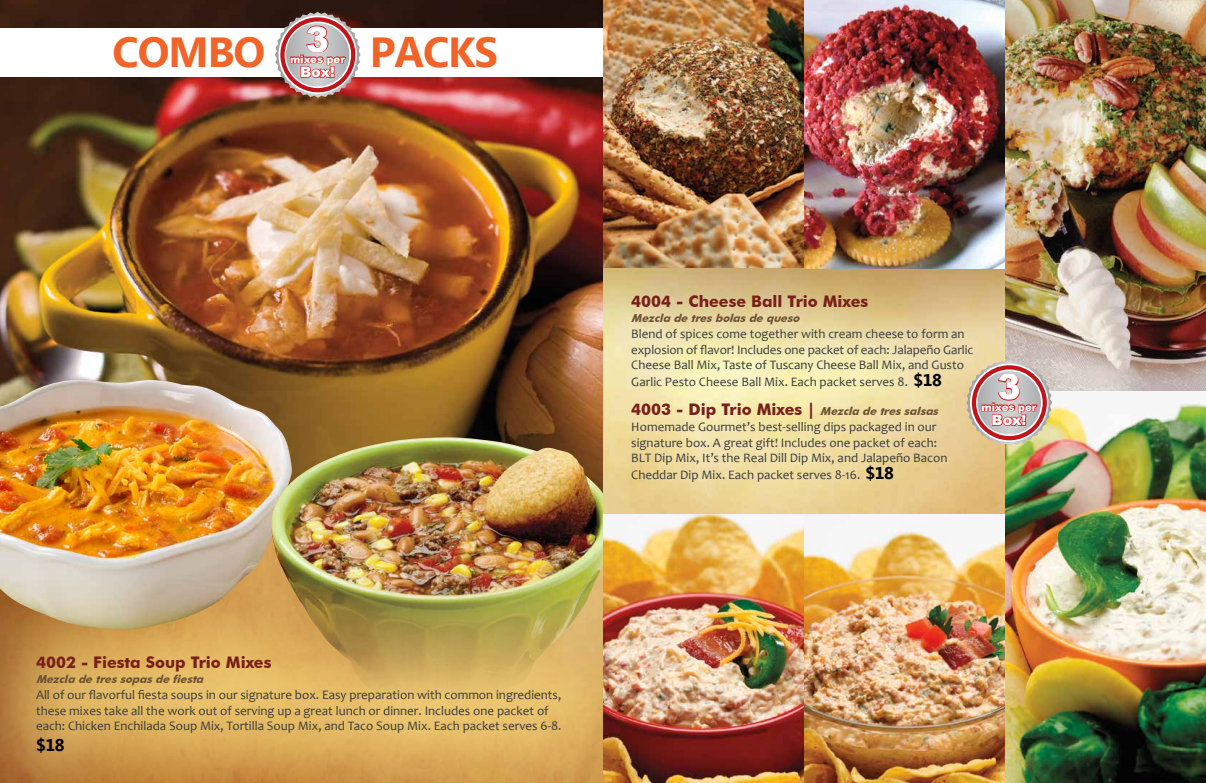
<style>
.page{position:relative;width:1206px;height:783px;background:#fff}
.page>*{position:absolute;margin:0;border:0;box-sizing:border-box;transform-origin:0 0}
.t1{font:700 42px "Ebrima";letter-spacing:-.025em;color:#f26327}
.t2{font:900 34.8px "Arial";color:#fff}
.t3{font:700 17px "Lao UI";color:#000}
.t4{font:700 16px "Futura BT";color:#781f19}
.t5{font:900 14.5px "Arial";letter-spacing:-.02em;color:#fff}
.t6{font:13px/15.6px "Candara";color:#393b3c}
.t7{font:italic 700 11px "Futura BT";color:#6c4f33}
.t8{font:900 10.2px "Arial";color:#fff}
.s1{font-family:"Lao UI";font-weight:700;font-size:17px;color:#000}
.s2{font-style:italic;font-size:11px;color:#6c4f33}
</style>
<div class="page">
<img style="left:603px;top:268px;width:402px;height:247px">
<img style="left:0;top:0;width:603px;height:437px">
<img style="left:0;top:378px;width:292px;height:190px">
<img style="left:271px;top:437px;width:332px;height:131px">
<div style="left:0;top:28px;width:603px;height:49px;background:#fff"></div>
<div style="left:0;top:568px;width:648px;height:215px;background:#fee082;opacity:.65"></div>
<img style="left:275px;top:12px;width:86px;height:86px">
<img style="left:1005px;top:0;width:201px;height:783px">
<img style="left:603px;top:0;width:402px;height:268px">
<img style="left:603px;top:515px;width:402px;height:268px">
<svg style="left:966px;top:360px;width:86px;height:86px;background:#cfa298"></svg>
<h2 class="t2" style="left:306px;top:14px;width:25px">3</h2>
<p class="t5" style="left:300px;top:61px;width:36px">Box!</p>
<h1 class="t1" style="left:113px;top:21px;width:154px">COMBO</h1>
<h1 class="t1" style="left:370px;top:21px;width:130px">PACKS</h1>
<p class="t8" style="left:290px;top:52px;width:56px">mixes per</p>
<p class="t4" style="left:36px;top:653px;width:237px">4002 - Fiesta Soup Trio Mixes</p>
<p class="t7" style="left:36px;top:673px;width:172px">Mezcla de tressopasde fiesta</p>
<p class="t6" style="left:36px;top:687px;width:527px">All of our flavorful fiesta soups in our signature box. Easy preparation with common ingredients, these mixes take all the work out of serving up a great lunch or dinner. I ncludes one packet of each: Chicken Enchilada Soup Mix, Tortilla Soup Mix, and Taco Soup Mix. Each packet serves 6-8.</p>
<h3 class="t3" style="left:36px;top:733px;width:30px">$18</h3>
<p class="t4" style="left:631px;top:292px;width:239px">4004 - Cheese Ball Trio Mixes</p>
<p class="t7" style="left:631px;top:312px;width:173px">Mezcla de tresbolasde queso</p>
<p class="t6" style="left:631px;top:326px;width:344px">Blend of spices come together with cream cheese to form an explosion of flavor! I ncludes one packet of each: Jalapeño Garlic<br>Cheese Ball Mix, Taste of Tuscany Cheese Ball Mix, and Gusto</p>
<p class="t6" style="left:631px;top:374px;width:312px">Garlic Pesto Cheese Ball Mix. Each packet serves 8. <span class="s1">$18</span></p>
<p class="t4" style="left:631px;top:400px;width:312px">4 0 0 3 - D i p T r i o M i xe s | <span class="s2">Mezcla de tressalsas</span></p>
<p class="t6" style="left:631px;top:419px;width:318px">H omemade Gourmet’s best-selling dips packaged in our signature box. A great gift! I ncludes one packet of each:<br>BLT Dip Mix, It’s the Real Dill Dip Mix, and Jalapeño Bacon</p>
<p class="t6" style="left:631px;top:467px;width:264px">Cheddar Dip Mix. Each packet serves 8-16. <span class="s1">$18</span></p>
<h2 class="t2" style="left:997px;top:362px;width:25px">3</h2>
<p class="t5" style="left:992px;top:409px;width:36px">Box!</p>
<p class="t8" style="left:982px;top:400px;width:56px">mixes per</p>
</div>
